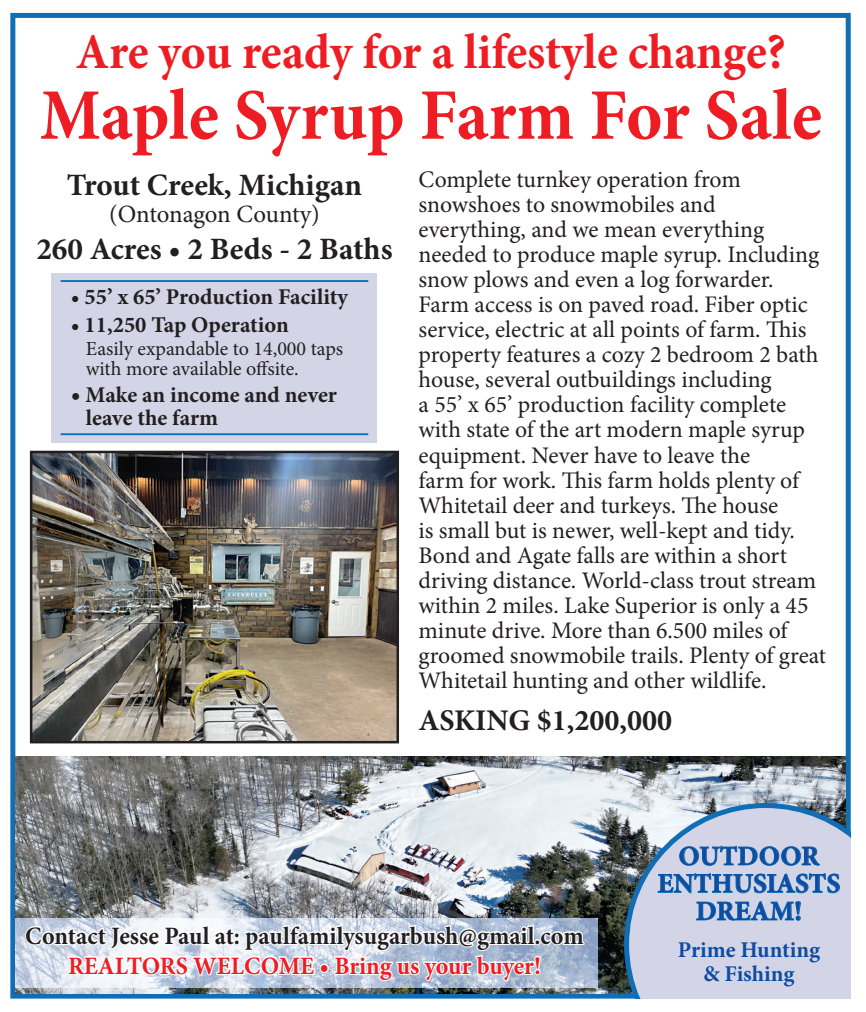
<style>
.page{position:relative;width:866px;height:1012px;background:#fff}
.page>*{position:absolute;margin:0;border:0;box-sizing:border-box;transform-origin:0 0}
.t1{font:700 72.5px "Minion Pro";letter-spacing:-.005em;color:#ee1d23;scale:.95 1}
.t2{font:700 50px "Minion Pro";letter-spacing:-.005em;color:#ee1d23;scale:.95 1}
.t3{font:700 31px "Minion Pro";color:#231f20}
.t4{font:700 30px "Minion Pro";color:#231f20}
.t5{font:700 27.5px "Minion Pro";color:#0d4da1}
.t6{font:700 25px "Minion Pro";color:#231f20;scale:.96 1}
.t7{font:700 25px "Minion Pro";color:#ee1d23;scale:.96 1}
.t8{font:24.75px "Minion Pro";letter-spacing:-.005em;color:#231f20}
.t9{font:23.75px/25px "Minion Pro";color:#231f20}
.t10{font:700 22.5px "Minion Pro";color:#231f20}
.t11{font:700 22.5px "Minion Pro";color:#0d4da1}
.t12{font:20px "Minion Pro";color:#231f20}
.s1{font-size:25px}
</style>
<div class="page">
<div style="left:10px;top:13px;width:840px;height:985px;background:#fff;border:5px solid #106eb6"></div>
<img style="left:33px;top:453px;width:363px;height:287px">
<div style="left:30px;top:450px;width:369px;height:293px;border:2px solid #231f20"></div>
<img style="left:15px;top:756px;width:830px;height:237px">
<svg style="left:624px;top:802px;width:226px;height:196px;background:#bdc4d8"></svg>
<svg style="left:657px;top:845px;width:183px;height:77px;background:#afc1dd"></svg>
<div style="left:52px;top:272px;width:325px;height:170px;background:#d4d4e7"></div>
<svg style="left:15px;top:918px;width:582px;height:69px"></svg>
<img style="left:24px;top:847px;width:561px;height:152px">
<hr style="left:61px;top:280px;width:307px;height:2px;background:#106eb6">
<hr style="left:61px;top:433px;width:307px;height:2px;background:#106eb6">
<p class="t2" style="left:76px;top:17px;width:749px">Are you ready for a lifestyle change?</p>
<p class="t1" style="left:40px;top:64px;width:824px">Maple Syrup Farm For Sale</p>
<p class="t9" style="left:418px;top:167px;width:409px">Complete turnkey operation from snowshoes to snowmobiles and everything, and we mean everything needed to produce maple syrup. Including snow plows and even a log forwarder.<br>Farm access is on paved road. Fiber optic service, electric at all points of farm. This property features a cozy 2 bedroom 2 bath house, several outbuildings including<br>a 55’ x 65’ production facility complete with state of the art modern maple syrup equipment. Never have to leave the<br>farm for work. This farm holds plenty of Whitetail deer and turkeys. The house<br>is small but is newer, well-kept and tidy.<br>Bond and Agate falls are within a short driving distance. World-class trout stream within 2 miles. Lake Superior is only a 45 minute drive. More than 6.500 miles of groomed snowmobile trails. Plenty of great Whitetail hunting and other wildlife.</p>
<p class="t4" style="left:418px;top:699px;width:255px">ASKING $1,200,000</p>
<p class="t3" style="left:67px;top:163px;width:297px">Trout Creek, Michigan</p>
<p class="t8" style="left:109px;top:197px;width:212px">(Ontonagon County)</p>
<p class="t3" style="left:36px;top:227px;width:358px">260 Acres • 2 Beds - 2 Baths</p>
<p class="t10" style="left:71px;top:281px;width:279px">• 55’ x 65’ Production Facility</p>
<p class="t10" style="left:71px;top:309px;width:220px">• 11,250 Tap Operation</p>
<p class="t12" style="left:86px;top:334px;width:259px">Easily expandable to 14,000 taps</p>
<p class="t12" style="left:86px;top:354px;width:214px">with more available offsite.</p>
<p class="t10" style="left:71px;top:379px;width:268px"><span class="s1">•</span> Make an income and never</p>
<p class="t10" style="left:86px;top:401px;width:134px">leave the farm</p>
<p class="t6" style="left:25px;top:917px;width:583px">Contact Jesse Paul at: paulfamilysugarbush@gmail.com</p>
<p class="t7" style="left:68px;top:947px;width:494px">REALTORS WELCOME • Bring us your buyer!</p>
<p class="t5" style="left:678px;top:836px;width:142px">OUTDOOR</p>
<p class="t5" style="left:657px;top:864px;width:184px">ENTHUSIASTS</p>
<p class="t5" style="left:695px;top:891px;width:108px">DREAM!</p>
<p class="t11" style="left:678px;top:934px;width:144px">Prime Hunting</p>
<p class="t11" style="left:703px;top:958px;width:93px">&amp; Fishing</p>
</div>
